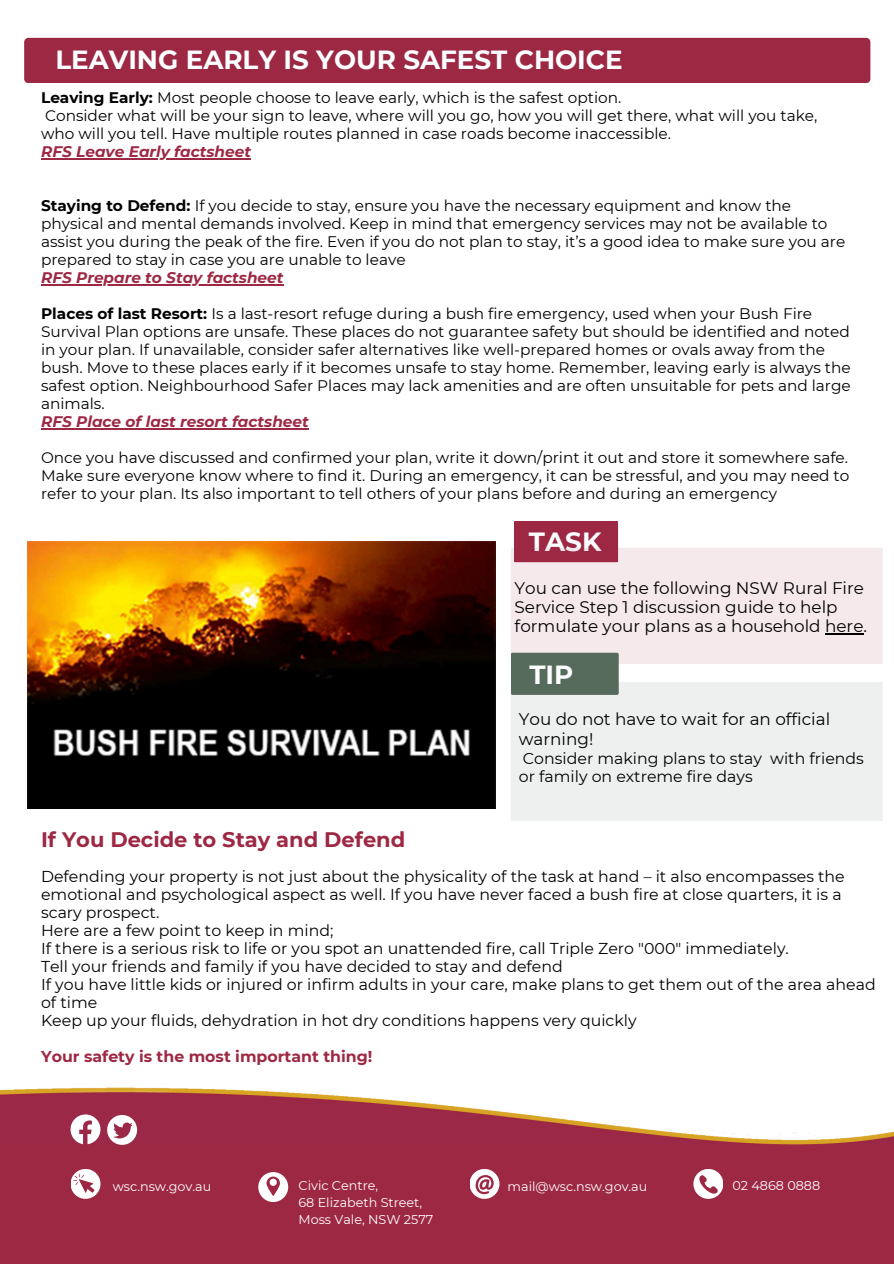
<style>
.page{position:relative;width:894px;height:1264px;background:#fff}
.page>*{position:absolute;margin:0;border:0;box-sizing:border-box;transform-origin:0 0}
.t1{font:700 26.25px "Montserrat";color:#fafeff}
.t2{font:700 26.25px "Montserrat";color:#fdfeff}
.t3{font:700 21px "Montserrat";color:#9d2844}
.t4{font:16.8px/19.2px "Montserrat";color:#000}
.t5{font:15.75px/18px "Montserrat";color:#000}
.t6{font:700 15.75px "Montserrat";color:#9d2844}
.t7{font:15.3px/18px "Montserrat";color:#000}
.t8{font:italic 700 15.3px "Montserrat";color:#9d2844}
.t9{font:12.75px "Montserrat";color:#fff}
.s1{font-weight:700}
.s2{font-weight:700;font-style:italic;color:#9d2844}
</style>
<div class="page">
<div style="left:24px;top:38px;width:846px;height:45px;background:#9d2844;border-radius:4px"></div>
<img style="left:0;top:1087px;width:893px;height:57px">
<div style="left:0;top:1144px;width:893px;height:119px;background:#9d2844"></div>
<svg style="left:107px;top:1114px;width:30px;height:30px"></svg>
<svg style="left:70px;top:1114px;width:30px;height:30px"></svg>
<svg style="left:70px;top:1168px;width:30px;height:30px"></svg>
<svg style="left:469px;top:1168px;width:30px;height:30px"></svg>
<svg style="left:693px;top:1168px;width:30px;height:30px"></svg>
<svg style="left:73px;top:1173px;width:24px;height:22px"></svg>
<svg style="left:258px;top:1172px;width:30px;height:29px"></svg>
<svg style="left:475px;top:1174px;width:18px;height:20px"></svg>
<svg style="left:694px;top:1174px;width:23px;height:23px"></svg>
<hr style="left:41px;top:158px;width:210px;height:1px;background:#9d2844">
<hr style="left:41px;top:284px;width:242px;height:1px;background:#9d2844">
<hr style="left:41px;top:428px;width:268px;height:1px;background:#9d2844">
<div style="left:514px;top:521px;width:104px;height:41px;background:#9d2844"></div>
<img style="left:27px;top:541px;width:468px;height:267px">
<div style="left:510px;top:547px;width:372px;height:117px;background:#f5e9ec;border-radius:2px"></div>
<hr style="left:824px;top:633px;width:39px;height:1px;background:#000">
<div style="left:510px;top:652px;width:108px;height:43px;background:#576b5c;border-radius:2px"></div>
<div style="left:510px;top:682px;width:372px;height:139px;background:#eef0ef"></div>
<h4 class="t1" style="left:55px;top:43px;width:568px">LEAVING EARLY IS YOUR SAFEST CHOICE</h4>
<h1 class="t7" style="left:41px;top:88px;width:777px"><span class="s1">Leaving Early:</span> Most people choose to leave early, which is the safest option.<br>Consider what will be your sign to leave, where will you go, how you will get there, what will you take, who will you tell. Have multiple routes planned in case roads become inaccessible.</h1>
<h4 class="t8" style="left:41px;top:142px;width:211px">RFS Leave Early factsheet</h4>
<h4 class="t7" style="left:41px;top:196px;width:805px"><span class="s1">Staying to Defend:</span> If you decide to stay, ensure you have the necessary equipment and know the physical and mental demands involved. Keep in mind that emergency services may not be available to assist you during the peak of the fire. Even if you do not plan to stay, it’s a good idea to make sure you are prepared to stay in case you are unable to leave</h4>
<p class="t8" style="left:41px;top:268px;width:244px">RFS Prepare to Stay factsheet</p>
<p class="t7" style="left:41px;top:304px;width:811px"><span class="s1">Places of last Resort:</span> Is a last-resort refuge during a bush fire emergency, used when your Bush Fire Survival Plan options are unsafe. These places do not guarantee safety but should be identified and noted in your plan. If unavailable, consider safer alternatives like well-prepared homes or ovals away from the bush. Move to these places early if it becomes unsafe to stay home. Remember, leaving early is always the</p>
<h2 class="t7" style="left:41px;top:376px;width:811px">safest option. Neighbourhood Safer Places may lack amenities and are often unsuitable for pets and large animals.<br><span class="s2">RFS Place of last resort factsheet</span></h2>
<h2 class="t7" style="left:41px;top:448px;width:809px;text-align:justify">Once you have discussed and confirmed your plan, write it down/print it out and store it somewhere safe.<br>Make sure everyone know where to find it. During an emergency, it can be stressful, and you may need to refer to your plan. Its also important to tell others of your plans before and during an emergency</h2>
<h3 class="t1" style="left:529px;top:525px;width:74px">TASK</h3>
<p class="t4" style="left:514px;top:578px;width:354px">You can use the following NSW Rural Fire<br>Service Step 1 discussion guide to help formulate your plans as a household here.</p>
<p class="t2" style="left:529px;top:658px;width:45px">TIP</p>
<p class="t4" style="left:518px;top:710px;width:313px">You do not have to wait for an official warning!</p>
<p class="t5" style="left:518px;top:749px;width:346px">Consider making plans to stay with friends or family on extreme fire days</p>
<p class="t3" style="left:41px;top:826px;width:365px">If You Decide to Stay and Defend</p>
<p class="t5" style="left:41px;top:867px;width:835px">Defending your property is not just about the physicality of the task at hand – it also encompasses the emotional and psychological aspect as well. If you have never faced a bush fire at close quarters, it is a scary prospect.<br>Here are a few point to keep in mind;<br>If there is a serious risk to life or you spot an unattended fire, call Triple Zero "000" immediately.<br>Tell your friends and family if you have decided to stay and defend<br>If you have little kids or injured or infirm adults in your care, make plans to get them out of the area ahead of time<br>Keep up your fluids, dehydration in hot dry conditions happens very quickly</p>
<p class="t6" style="left:41px;top:1046px;width:333px">Your safety is the most important thing!</p>
<h4 class="t9" style="left:113px;top:1178px;width:100px">wsc.nsw.gov.au</h4>
<h4 class="t9" style="left:298px;top:1177px;width:81px">Civic Centre,</h4>
<h4 class="t9" style="left:298px;top:1194px;width:125px">68 Elizabeth Street,</h4>
<h1 class="t9" style="left:298px;top:1211px;width:136px">Moss Vale, NSW 2577</h1>
<p class="t9" style="left:507px;top:1178px;width:141px">mail@wsc.nsw.gov.au</p>
<p class="t9" style="left:732px;top:1177px;width:89px">02 4868 0888</p>
</div>
